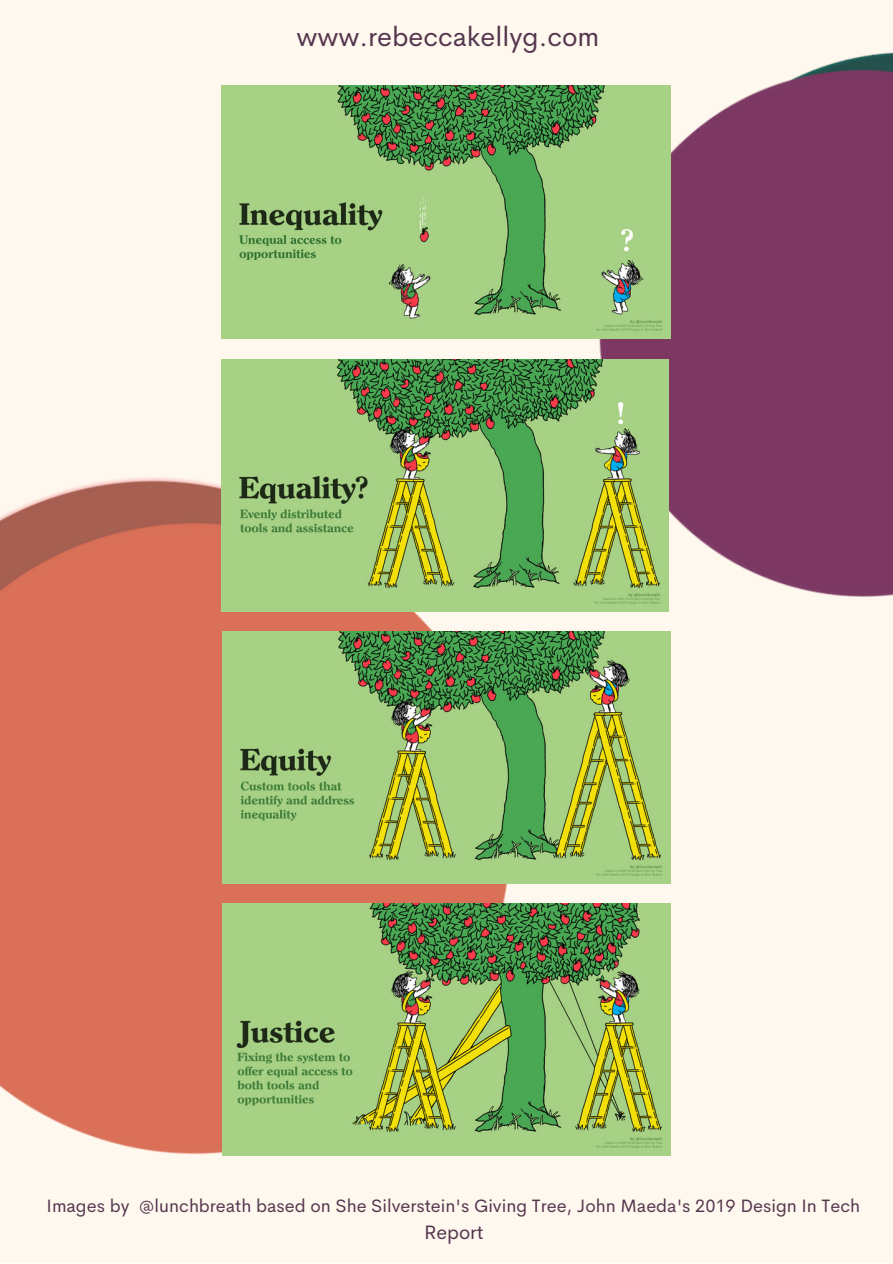
<style>
.page{position:relative;width:893px;height:1264px;background:#fff}
.page>*{position:absolute;margin:0;border:0;box-sizing:border-box;transform-origin:0 0}
.t1{font:27px "Cerebri Sans";color:#54364e}
.t2{font:19.5px "Cerebri Sans";color:#54364e}
.t3{font:18px "Cerebri Sans";color:#54364e}
</style>
<div class="page">
<div style="left:0;top:0;width:892px;height:1262px;background:#fff8ee"></div>
<img style="left:0;top:477px;width:641px;height:679px">
<img style="left:479px;top:52px;width:413px;height:674px">
<img style="left:221px;top:86px;width:449px;height:253px">
<img style="left:221px;top:359px;width:447px;height:252px">
<img style="left:222px;top:903px;width:448px;height:252px">
<img style="left:222px;top:631px;width:448px;height:252px">
<h1 class="t1" style="left:296px;top:19px;width:304px">www.rebeccakellyg.com</h1>
<p class="t3" style="left:47px;top:1194px;width:815px">Images by @lunchbreath based on She Silverstein's Giving Tree, John Maeda's 2019 Design In Tech</p>
<p class="t2" style="left:424px;top:1219px;width:61px">Report</p>
</div>
